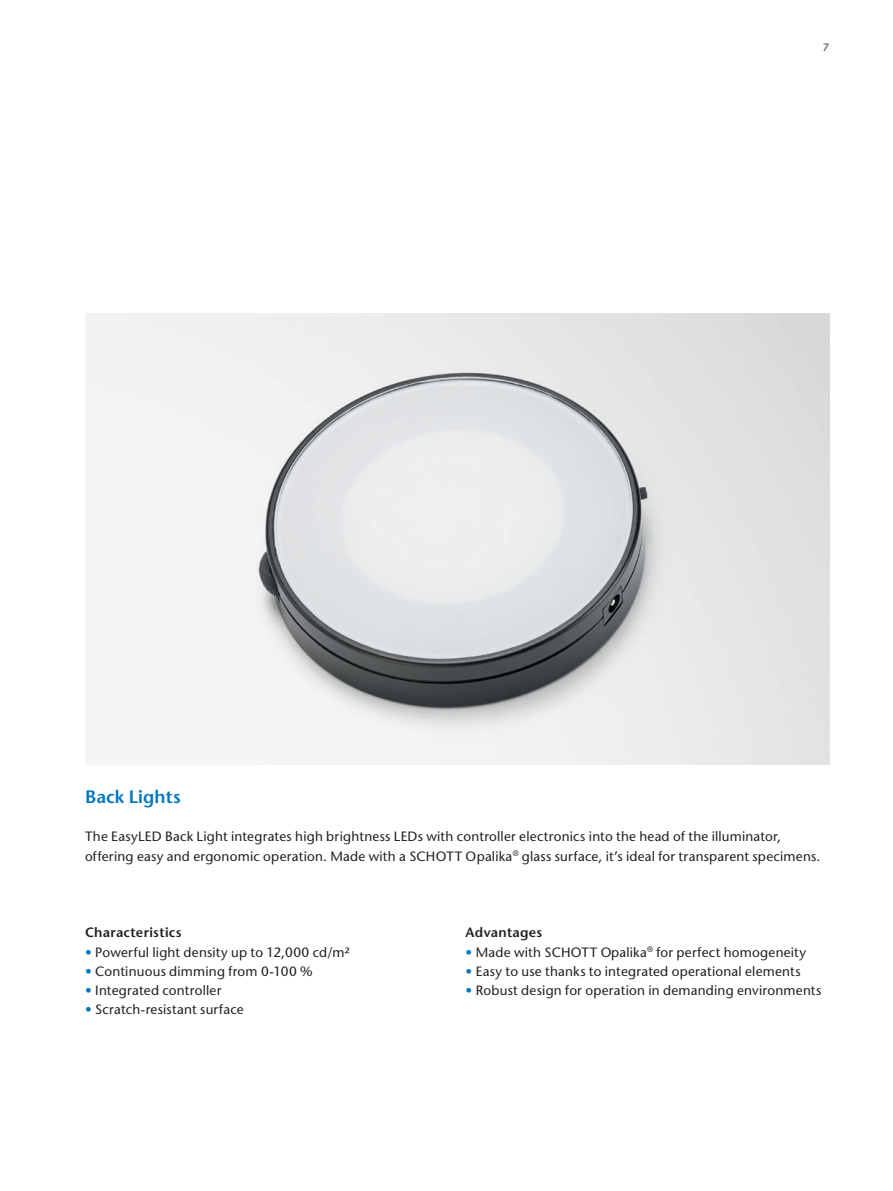
<style>
.page{position:relative;width:893px;height:1191px;background:#fff}
.page>*{position:absolute;margin:0;border:0;box-sizing:border-box;transform-origin:0 0}
.t1{font:600 18px "Stone Sans Std";letter-spacing:.01em;color:#0077c0}
.t2{font:500 13.5px/19.2px "Stone Sans Std";letter-spacing:.015em;color:#231f20}
.t3{font:600 13.5px "Stone Sans Std";letter-spacing:.02em;color:#231f20}
.t4{font:600 10.8px "Stone Sans Std";color:#6c6d70}
.s1{color:#0077c0}
</style>
<div class="page">
<img style="left:85px;top:313px;width:744px;height:451px">
<p class="t4" style="left:823px;top:40px;width:8px">7</p>
<h1 class="t1" style="left:85px;top:786px;width:97px">Back Lights</h1>
<p class="t2" style="left:85px;top:827px;width:737px">The EasyLED Back Light integrates high brightness LEDs with controller electronics into the head of the illuminator, offering easy and ergonomic operation. Made with a SCHOTT Opalika<sup>®</sup> glass surface, it’s ideal for transparent specimens.</p>
<p class="t3" style="left:85px;top:924px;width:98px">Characteristics</p>
<p class="t2" style="left:85px;top:942px;width:267px"><span class="s1">•</span> Powerful light density up to 12,000 cd/m²</p>
<p class="t2" style="left:85px;top:961px;width:229px"><span class="s1">•</span> Continuous dimming from 0-100 %</p>
<p class="t2" style="left:85px;top:980px;width:138px"><span class="s1">•</span> Integrated controller</p>
<p class="t2" style="left:85px;top:1000px;width:160px"><span class="s1">•</span> Scratch-resistant surface</p>
<p class="t3" style="left:466px;top:924px;width:78px">Advantages</p>
<p class="t2" style="left:466px;top:942px;width:342px"><span class="s1">•</span> Made with SCHOTT Opalika<sup>®</sup> for perfect homogeneity</p>
<p class="t2" style="left:466px;top:961px;width:337px"><span class="s1">•</span> Easy to use thanks to integrated operational elements</p>
<p class="t2" style="left:466px;top:980px;width:357px"><span class="s1">•</span> Robust design for operation in demanding environments</p>
</div>
